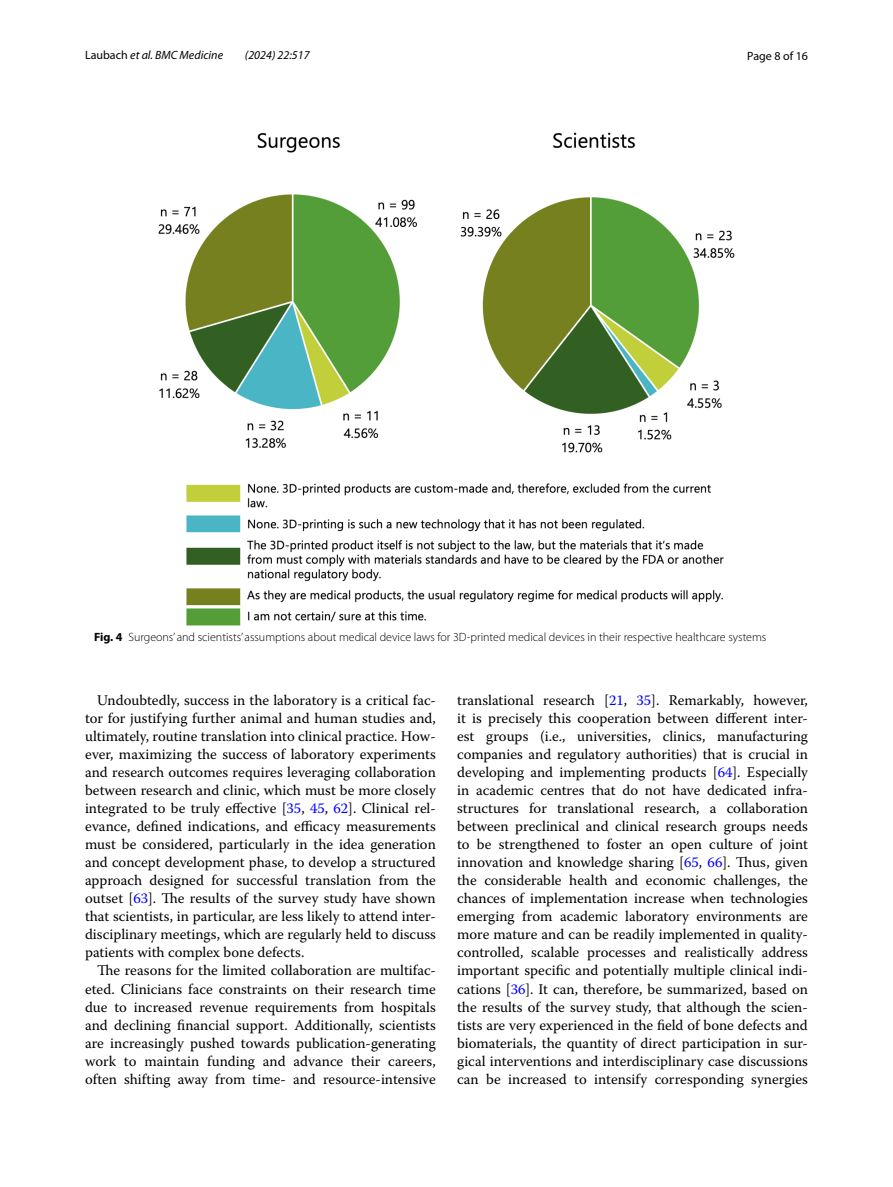
<style>
.page{position:relative;width:893px;height:1187px;background:#fff}
.page>*{position:absolute;margin:0;border:0;box-sizing:border-box;transform-origin:0 0}
.t1{font:14.7px/18px "Warnock Pro";color:#000;text-align:justify}
.t2{font:300 12px "Myriad Pro";color:#000}
.t3{font:italic 12px "Myriad Pro";color:#000}
.t4{font:12px "Myriad Pro";color:#000}
.s1{font-style:normal}
.s2{font-weight:700}
.s3{color:#00f}
</style>
<div class="page">
<img style="left:158px;top:133px;width:576px;height:492px">
<p class="t3" style="left:85px;top:48px;width:140px"><span class="s1">Laubach</span> et al. BMC Medicine</p>
<p class="t3" style="left:245px;top:48px;width:66px">(2024) 22:517</p>
<p class="t4" style="left:747px;top:48px;width:62px">Page 8 of 16</p>
<p class="t2" style="left:94px;top:630px;width:674px"><span class="s2">Fig. 4</span> Surgeons’ and scientists’ assumptions about medical device laws for 3D-printed medical devices in their respective healthcare systems</p>
<p class="t1" style="left:85px;top:691px;width:352px;text-indent:12px">Undoubtedly, success in the laboratory is a critical fac&shy;tor for justifying further animal and human studies and, ultimately, routine translation into clinical practice. How&shy;ever, maximizing the success of laboratory experiments and research outcomes requires leveraging collaboration between research and clinic, which must be more closely integrated to be truly effective [<span class="s3">35</span>, <span class="s3">45</span>, <span class="s3">62</span>]. Clinical rel&shy;evance, defined indications, and efficacy measurements must be considered, particularly in the idea generation and concept development phase, to develop a structured approach designed for successful translation from the outset [<span class="s3">63</span>]. The results of the survey study have shown that scientists, in particular, are less likely to attend inter&shy;disciplinary meetings, which are regularly held to discuss patients with complex bone defects.</p>
<p class="t1" style="left:85px;top:961px;width:352px;text-indent:12px">The reasons for the limited collaboration are multifac&shy;eted. Clinicians face constraints on their research time due to increased revenue requirements from hospitals and declining financial support. Additionally, scientists are increasingly pushed towards publication-generating work to maintain funding and advance their careers, often shifting away from time- and resource-intensive</p>
<p class="t1" style="left:457px;top:691px;width:352px">translational research [<span class="s3">21</span>, <span class="s3">35</span>]. Remarkably, however, it is precisely this cooperation between different inter&shy;est groups (i.e., universities, clinics, manufacturing companies and regulatory authorities) that is crucial in developing and implementing products [<span class="s3">64</span>]. Especially in academic centres that do not have dedicated infra&shy;structures for translational research, a collaboration between preclinical and clinical research groups needs to be strengthened to foster an open culture of joint innovation and knowledge sharing [<span class="s3">65</span>, <span class="s3">66</span>]. Thus, given the considerable health and economic challenges, the chances of implementation increase when technologies emerging from academic laboratory environments are more mature and can be readily implemented in quality&shy;controlled, scalable processes and realistically address important specific and potentially multiple clinical indi&shy;cations [<span class="s3">36</span>]. It can, therefore, be summarized, based on the results of the survey study, that although the scien&shy;tists are very experienced in the field of bone defects and biomaterials, the quantity of direct participation in sur&shy;gical interventions and interdisciplinary case discussions can be increased to intensify corresponding synergies</p>
</div>
